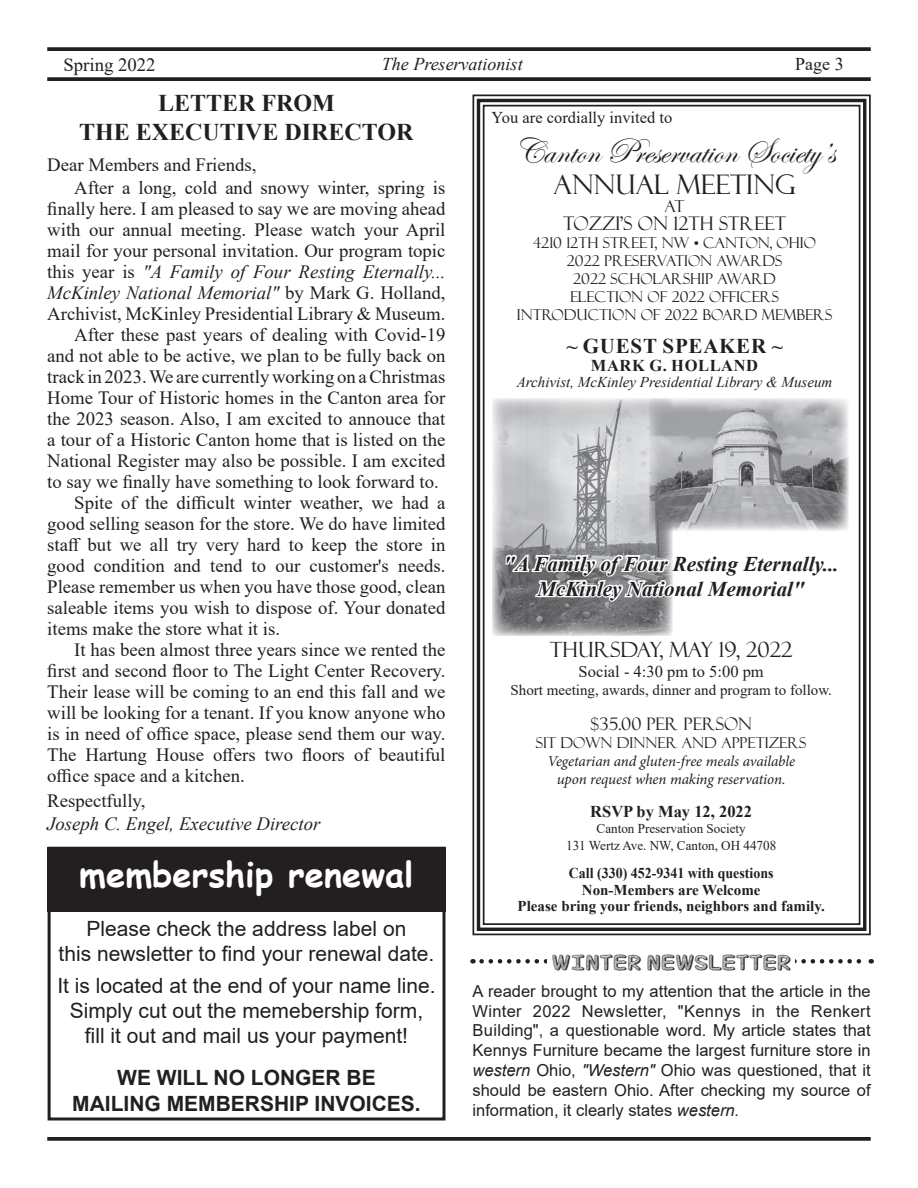
<style>
.page{position:relative;width:918px;height:1188px;background:#fff}
.page>*{position:absolute;margin:0;border:0;box-sizing:border-box;transform-origin:0 0}
.Default{font:36px "Edwardian Script ITC";color:#231f20}
.t1{font:700 34.5px "Comic Sans MS";color:#fff}
.Default-2{font:27px "Felix Titling";color:#231f20}
.t2{font:700 24px "Times New Roman";color:#231f20}
.t3{font:21px "Arial";color:#231f20}
.t4{font:italic 700 21px/25.2px "Times New Roman";color:#231f20;text-align:center}
.t5{font:700 21px "Arial";color:#231f20}
.Default-3{font:21px "Felix Titling";color:#231f20}
.t6{font:21px "Mf Sippin On Sunshine";color:#231f20}
.t7{font:700 21px "Times New Roman";letter-spacing:.035em;color:#231f20}
.t8{font:18.75px/21px "Times New Roman";color:#231f20;text-align:justify}
.t9{font:italic 18.75px "Times New Roman";color:#231f20}
.Default-4{font:18.75px "Felix Titling";color:#231f20}
.t10{font:italic 18px "Times New Roman";color:#231f20}
.t11{font:18px "Times New Roman";color:#231f20}
.Default-5{font:17.25px "Felix Titling";color:#231f20}
.t12{font:16.5px/19.8px "Arial";color:#231f20;text-align:justify}
.Default-6{font:16.5px "Times New Roman";color:#231f20}
.Default-7{font:700 16.5px "Times New Roman";color:#231f20}
.Default-8{font:700 16.5px "Times New Roman";letter-spacing:.035em;color:#231f20}
.Default-9{font:16.5px "Felix Titling";color:#231f20}
.Default-10{font:15px/18px "Felix Titling";color:#231f20;text-align:center}
.Default-11{font:italic 15px "Minion Pro";letter-spacing:-.01em;color:#231f20}
.Default-12{font:700 15px "Times New Roman";color:#231f20}
.Default-13{font:15px "Times New Roman";color:#231f20}
.t13{font:italic 15px "Times New Roman";color:#231f20}
.Default-14{font:700 15px "Times New Roman";color:#231f20;scale:.93 1}
.Default-15{font:13.5px/16.2px "Times New Roman";color:#231f20;text-align:center}
.s1{font-style:italic}
.s2{color:#fff}
</style>
<div class="page">
<svg style="left:47px;top:47px;width:824px;height:4px;background:#302c2d"></svg>
<svg style="left:47px;top:77px;width:824px;height:4px;background:#302c2d"></svg>
<svg style="left:47px;top:1137px;width:824px;height:4px;background:#302c2d"></svg>
<div style="left:48px;top:847px;width:398px;height:65px;background:#231f20"></div>
<div style="left:48px;top:847px;width:398px;height:273px;border:3px solid #231f20"></div>
<svg style="left:472px;top:94px;width:399px;height:842px"></svg>
<div style="left:477px;top:99px;width:389px;height:832px;border:3px solid #231f20"></div>
<div style="left:483px;top:105px;width:377px;height:820px;border:2px solid #231f20"></div>
<svg style="left:482px;top:959px;width:390px;height:5px"></svg>
<div style="left:548px;top:950px;width:247px;height:29px;background:#fff"></div>
<img style="left:492px;top:398px;width:180px;height:238px">
<img style="left:649px;top:398px;width:200px;height:133px">
<p class="t8" style="left:63px;top:53px;width:94px">Spring 2022</p>
<p class="t10" style="left:382px;top:52px;width:142px">The Preservationist</p>
<p class="t11" style="left:795px;top:52px;width:50px">Page 3</p>
<p class="t2" style="left:158px;top:85px;width:178px">LETTER FROM</p>
<p class="t2" style="left:79px;top:114px;width:336px">THE EXECUTIVE DIRECTOR</p>
<p class="t8" style="left:47px;top:154px;width:211px">Dear Members and Friends,</p>
<p class="t8" style="left:47px;top:176px;width:400px;text-indent:27px">After a long, cold and snowy winter, spring is finally here. I am pleased to say we are moving ahead with our annual meeting. Please watch your April mail for your personal invitation. Our program topic this year is <span class="s1">"A Family of Four Resting Eternally...<br>McKinley National Memorial"</span> by Mark G. Holland, Archivist, McKinley Presidential Library &amp; Museum.</p>
<p class="t8" style="left:47px;top:323px;width:400px;text-indent:27px">After these past years of dealing with Covid-19 and not able to be active, we plan to be fully back on track in 2023. We are currently working on a Christmas Home Tour of Historic homes in the Canton area for the 2023 season. Also, I am excited to annouce that a tour of a Historic Canton home that is listed on the National Register may also be possible. I am excited to say we finally have something to look forward to.</p>
<p class="t8" style="left:47px;top:491px;width:400px;text-indent:27px">Spite of the difficult winter weather, we had a good selling season for the store. We do have limited staff but we all try very hard to keep the store in good condition and tend to our customer's needs.<br>Please remember us when you have those good, clean saleable items you wish to dispose of. Your donated items make the store what it is.</p>
<p class="t8" style="left:47px;top:638px;width:400px;text-indent:27px">It has been almost three years since we rented the first and second floor to The Light Center Recovery.<br>Their lease will be coming to an end this fall and we will be looking for a tenant. If you know anyone who is in need of office space, please send them our way.<br>The Hartung House offers two floors of beautiful office space and a kitchen.</p>
<p class="t8" style="left:47px;top:790px;width:100px">Respectfully,</p>
<p class="t9" style="left:47px;top:810px;width:275px">Joseph C. Engel, Executive Director</p>
<p class="t1" style="left:79px;top:849px;width:336px">membership renewal</p>
<p class="t3" style="left:87px;top:914px;width:321px">Please check the address label on</p>
<p class="t3" style="left:59px;top:940px;width:377px">this newsletter to find your renewal date.</p>
<p class="t3" style="left:57px;top:971px;width:380px">It is located at the end of your name line.</p>
<p class="t3" style="left:70px;top:996px;width:355px">Simply cut out the memebership form,</p>
<p class="t3" style="left:85px;top:1021px;width:325px">fill it out and mail us your payment!</p>
<p class="t5" style="left:117px;top:1063px;width:260px">WE WILL NO LONGER BE</p>
<p class="t5" style="left:72px;top:1088px;width:350px">MAILING MEMBERSHIP INVOICES.</p>
<p class="Default-6" style="left:492px;top:105px;width:182px">You are cordially invited to</p>
<p class="Default" style="left:514px;top:131px;width:322px">Canton Preservation Society’s</p>
<p class="Default-2" style="left:554px;top:169px;width:243px">ANNUAL MEETING</p>
<p class="Default-9" style="left:665px;top:197px;width:21px">AT</p>
<p class="Default-4" style="left:563px;top:213px;width:225px">TOZZI'S ON 12TH STREET</p>
<p class="Default-10" style="left:533px;top:234px;width:284px">4210 12TH STREET, NW • CANTON, OHIO</p>
<p class="Default-10" style="left:567px;top:252px;width:217px">2022 PRESERVATION AWARDS<br>2022 SCHOLARSHIP AWARD</p>
<p class="Default-10" style="left:570px;top:288px;width:210px">ELECTION OF 2022 OFFICERS</p>
<p class="Default-10" style="left:517px;top:306px;width:317px">INTRODUCTION OF 2022 BOARD MEMBERS</p>
<p class="t7" style="left:566px;top:331px;width:218px">~ GUEST SPEAKER ~</p>
<p class="Default-8" style="left:591px;top:354px;width:169px">MARK G. HOLLAND</p>
<p class="t13" style="left:517px;top:372px;width:317px">Archivist, McKinley Presidential Library &amp; Museum</p>
<p class="t4" style="left:504px;top:550px;width:337px"><span class="s2">"A Family of Four</span> Resting Eternally...<br><span class="s2">McKinley Natio</span>nal Memorial"</p>
<p class="Default-3" style="left:550px;top:637px;width:244px">THURSDAY, MAY 19, 2022</p>
<p class="Default-6" style="left:579px;top:659px;width:187px">Social - 4:30 pm to 5:00 pm</p>
<p class="Default-13" style="left:510px;top:679px;width:323px">Short meeting, awards, dinner and program to follow.</p>
<p class="Default-5" style="left:591px;top:714px;width:163px">$35.00 PER PERSON</p>
<p class="Default-10" style="left:536px;top:734px;width:272px">SIT DOWN DINNER AND APPETIZERS</p>
<p class="Default-11" style="left:547px;top:751px;width:249px">Vegetarian and gluten-free meals available</p>
<p class="Default-11" style="left:557px;top:769px;width:230px">upon request when making reservation.</p>
<p class="Default-7" style="left:590px;top:800px;width:163px">RSVP by May 12, 2022</p>
<p class="Default-15" style="left:566px;top:820px;width:212px">Canton Preservation Society<br>131 Wertz Ave. NW, Canton, OH 44708</p>
<p class="Default-14" style="left:569px;top:862px;width:222px">Call (330) 452-9341 with questions</p>
<p class="Default-12" style="left:582px;top:879px;width:180px">Non-Members are Welcome</p>
<p class="Default-12" style="left:518px;top:895px;width:309px">Please bring your friends, neighbors and family.</p>
<p class="t6" style="left:552px;top:947px;width:241px">WINTER NEWSLETTER</p>
<p class="t12" style="left:472px;top:981px;width:400px">A reader brought to my attention that the article in the Winter 2022 Newsletter, "Kennys in the Renkert Building", a questionable word. My article states that Kennys Furniture became the largest furniture store in <span class="s1">western</span> Ohio, <span class="s1">"Western"</span> Ohio was questioned, that it should be eastern Ohio. After checking my source of information, it clearly states <span class="s1">western.</span></p>
</div>
